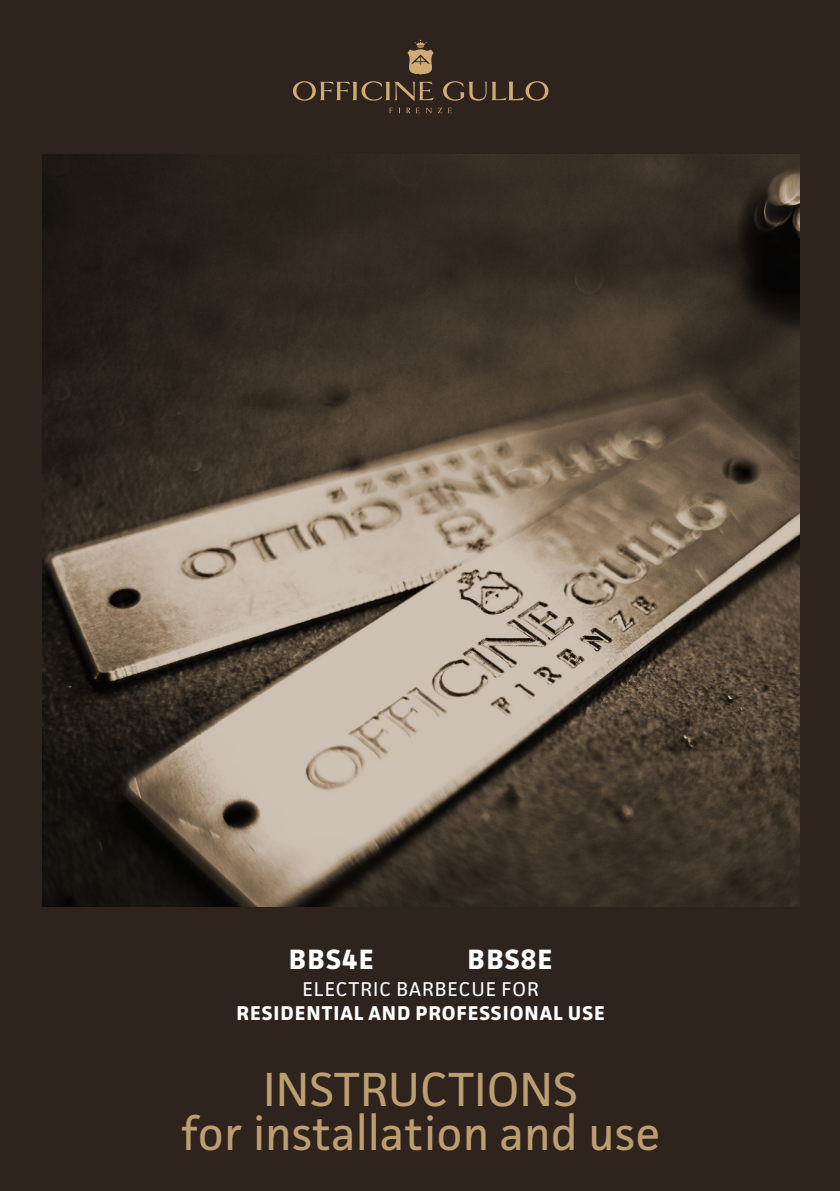
<style>
.page{position:relative;width:840px;height:1191px;background:#fff}
.page>*{position:absolute;margin:0;border:0;box-sizing:border-box;transform-origin:0 0}
.t1{font:48px "Facit";color:#bc9e71}
.sottotitolo_puntini{font:700 28px "Facit";letter-spacing:.035em;color:#fff}
.t2{font:700 20px "Facit";letter-spacing:.05em;color:#fff}
.t3{font:20px "Facit";letter-spacing:.05em;color:#fff}
</style>
<div class="page">
<div style="left:0;top:0;width:839px;height:1191px;background:#2e231d"></div>
<img style="left:42px;top:154px;width:756px;height:752px">
<svg style="left:389px;top:108px;width:11px;height:5px"></svg>
<svg style="left:406px;top:108px;width:4px;height:5px"></svg>
<svg style="left:416px;top:108px;width:15px;height:5px"></svg>
<svg style="left:438px;top:108px;width:4px;height:5px"></svg>
<svg style="left:448px;top:108px;width:4px;height:5px"></svg>
<svg style="left:407px;top:40px;width:26px;height:35px"></svg>
<svg style="left:443px;top:81px;width:105px;height:20px"></svg>
<svg style="left:293px;top:81px;width:140px;height:20px"></svg>
<p class="sottotitolo_puntini" style="left:289px;top:942px;width:86px">BBS4E</p>
<p class="sottotitolo_puntini" style="left:467px;top:942px;width:86px">BBS8E</p>
<p class="t3" style="left:302px;top:976px;width:238px">ELECTRIC BARBECUE FOR</p>
<p class="t2" style="left:236px;top:1000px;width:370px">RESIDENTIAL AND PROFESSIONAL USE</p>
<p class="t1" style="left:263px;top:1059px;width:316px">INSTRUCTIONS</p>
<p class="t1" style="left:180px;top:1103px;width:481px">for installation and use</p>
</div>
